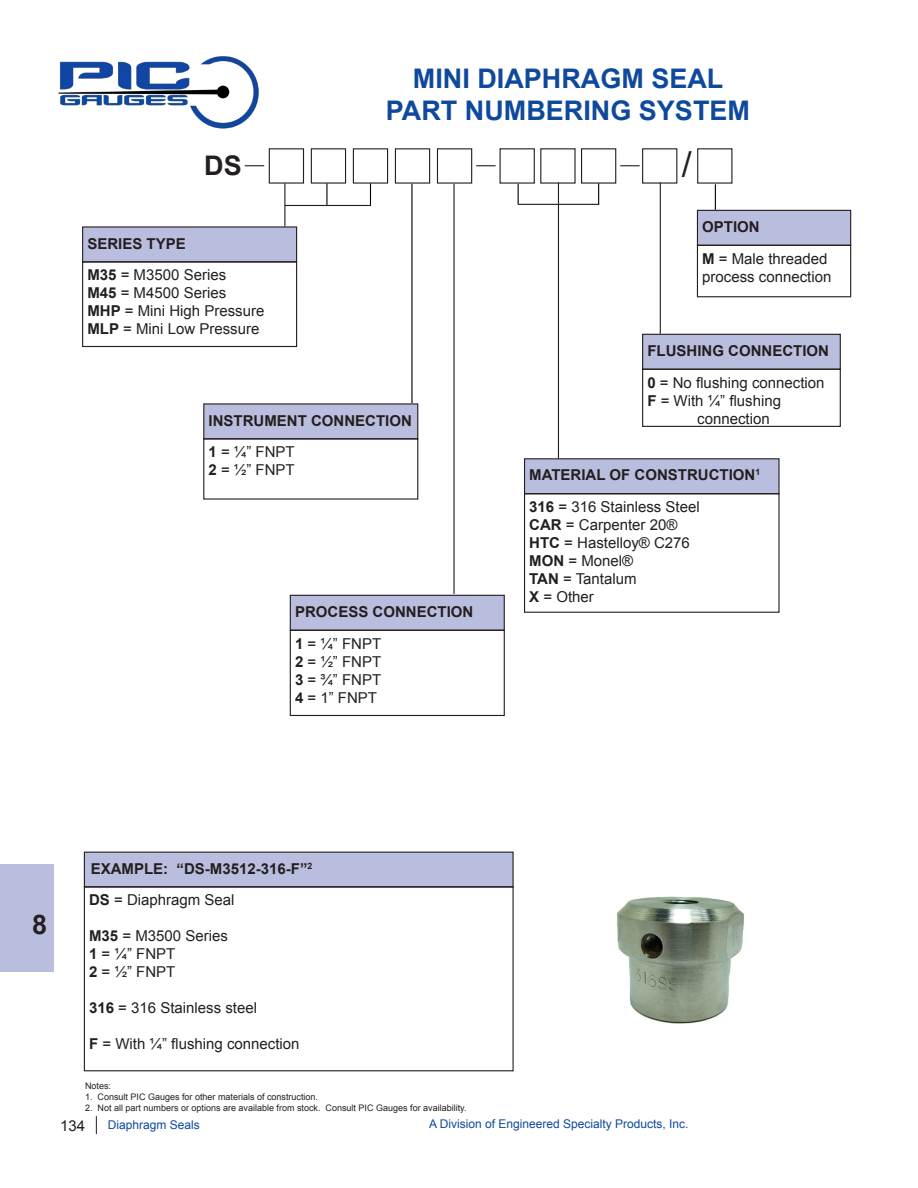
<style>
.page{position:relative;width:918px;height:1188px;background:#fff}
.page>*{position:absolute;margin:0;border:0;box-sizing:border-box;transform-origin:0 0}
.t1{font:36px "Arial";color:#231f20}
.t2{font:700 27px "Arial";color:#0f499d}
.t3{font:700 27px "Arial";color:#231f20}
.t4{font:15px "Arial";color:#231f20}
.t5{font:700 15px "Arial";color:#231f20}
.t6{font:12px "Arial";color:#0f499d}
.t7{font:9px "Arial";color:#231f20}
.s1{font-weight:700}
</style>
<div class="page">
<img style="left:58px;top:56px;width:201px;height:73px">
<svg style="left:96px;top:1116px;width:1px;height:18px"></svg>
<div style="left:269px;top:148px;width:35px;height:36px;border:1px solid #231f20"></div>
<div style="left:395px;top:148px;width:35px;height:36px;border:1px solid #231f20"></div>
<div style="left:311px;top:148px;width:35px;height:36px;border:1px solid #231f20"></div>
<div style="left:353px;top:148px;width:35px;height:36px;border:1px solid #231f20"></div>
<div style="left:581px;top:148px;width:35px;height:36px;border:1px solid #231f20"></div>
<svg style="left:620px;top:165px;width:20px;height:1px"></svg>
<div style="left:83px;top:227px;width:214px;height:35px;background:#babede"></div>
<hr style="left:284px;top:183px;width:1px;height:43px;background:#231f20">
<div style="left:82px;top:261px;width:215px;height:86px;border:1px solid #231f20"></div>
<div style="left:204px;top:404px;width:214px;height:35px;background:#babede"></div>
<div style="left:203px;top:438px;width:215px;height:62px;border:1px solid #231f20"></div>
<hr style="left:285px;top:205px;width:86px;height:1px;background:#231f20">
<hr style="left:411px;top:184px;width:2px;height:219px;background:#000">
<div style="left:290px;top:595px;width:214px;height:35px;background:#babede"></div>
<div style="left:290px;top:595px;width:215px;height:36px;border:1px solid #231f20"></div>
<div style="left:290px;top:630px;width:215px;height:86px;border:1px solid #231f20"></div>
<div style="left:525px;top:459px;width:254px;height:35px;background:#babede"></div>
<div style="left:524px;top:458px;width:256px;height:36px;border:1px solid #231f20"></div>
<div style="left:524px;top:493px;width:256px;height:120px;border:1px solid #231f20"></div>
<hr style="left:518px;top:204px;width:81px;height:1px;background:#231f20">
<hr style="left:453px;top:184px;width:2px;height:410px;background:#231f20">
<hr style="left:660px;top:183px;width:1px;height:151px;background:#231f20">
<div style="left:643px;top:334px;width:197px;height:35px;background:#babede"></div>
<div style="left:642px;top:334px;width:199px;height:36px;border:1px solid #231f20"></div>
<div style="left:642px;top:369px;width:199px;height:58px;border:1px solid #231f20"></div>
<hr style="left:558px;top:183px;width:1px;height:276px;background:#231f20">
<div style="left:84px;top:852px;width:429px;height:35px;background:#babede"></div>
<div style="left:84px;top:852px;width:430px;height:36px;border:1px solid #231f20"></div>
<div style="left:84px;top:886px;width:430px;height:185px;border:1px solid #231f20"></div>
<svg style="left:476px;top:165px;width:20px;height:1px"></svg>
<svg style="left:245px;top:165px;width:19px;height:1px"></svg>
<div style="left:437px;top:148px;width:35px;height:36px;border:1px solid #231f20"></div>
<svg style="left:326px;top:183px;width:1px;height:22px"></svg>
<svg style="left:370px;top:183px;width:1px;height:22px"></svg>
<svg style="left:518px;top:184px;width:1px;height:21px"></svg>
<svg style="left:598px;top:183px;width:1px;height:21px"></svg>
<div style="left:697px;top:210px;width:154px;height:35px;background:#babede"></div>
<div style="left:697px;top:210px;width:154px;height:36px;border:1px solid #231f20"></div>
<div style="left:697px;top:245px;width:154px;height:52px;border:1px solid #231f20"></div>
<svg style="left:715px;top:184px;width:1px;height:26px"></svg>
<img style="left:616px;top:896px;width:129px;height:128px">
<div style="left:0;top:864px;width:54px;height:108px;background:#babede"></div>
<p class="t2" style="left:413px;top:60px;width:312px">MINI DIAPHRAGM SEAL</p>
<p class="t2" style="left:386px;top:93px;width:366px">PART NUMBERING SYSTEM</p>
<p class="t3" style="left:204px;top:147px;width:39px">DS</p>
<p class="t1" style="left:682px;top:141px;width:12px">/</p>
<p class="t5" style="left:87px;top:233px;width:100px">SERIES TYPE</p>
<p class="t4" style="left:87px;top:265px;width:140px"><span class="s1">M35</span> = M3500 Series</p>
<p class="t4" style="left:87px;top:283px;width:140px"><span class="s1">M45</span> = M4500 Series</p>
<p class="t4" style="left:87px;top:301px;width:179px"><span class="s1">MHP</span> = Mini High Pressure</p>
<p class="t4" style="left:87px;top:319px;width:174px"><span class="s1">MLP</span> = Mini Low Pressure</p>
<p class="t5" style="left:702px;top:217px;width:59px">OPTION</p>
<p class="t4" style="left:702px;top:249px;width:127px"><span class="s1">M</span> = Male threaded</p>
<p class="t4" style="left:702px;top:267px;width:131px">process connection</p>
<p class="t5" style="left:209px;top:410px;width:205px">INSTRUMENT CONNECTION</p>
<p class="t4" style="left:209px;top:442px;width:88px"><span class="s1">1</span> = ¼” FNPT</p>
<p class="t4" style="left:209px;top:460px;width:88px"><span class="s1">2</span> = ½” FNPT</p>
<p class="t5" style="left:295px;top:602px;width:180px">PROCESS CONNECTION</p>
<p class="t4" style="left:295px;top:634px;width:88px"><span class="s1">1</span> = ¼” FNPT</p>
<p class="t4" style="left:295px;top:652px;width:88px"><span class="s1">2</span> = ½” FNPT</p>
<p class="t4" style="left:295px;top:670px;width:88px"><span class="s1">3</span> = ¾” FNPT</p>
<p class="t4" style="left:295px;top:688px;width:84px"><span class="s1">4</span> = 1” FNPT</p>
<p class="t5" style="left:647px;top:341px;width:183px">FLUSHING CONNECTION</p>
<p class="t4" style="left:647px;top:373px;width:179px"><span class="s1">0</span> = No flushing connection</p>
<p class="t4" style="left:647px;top:391px;width:135px"><span class="s1">F</span> = With ¼” flushing</p>
<p class="t4" style="left:697px;top:409px;width:74px">connection</p>
<p class="t5" style="left:529px;top:465px;width:232px">MATERIAL OF CONSTRUCTION<sup>1</sup></p>
<p class="t4" style="left:529px;top:497px;width:172px"><span class="s1">316</span> = 316 Stainless Steel</p>
<p class="t4" style="left:529px;top:515px;width:150px"><span class="s1">CAR</span> = Carpenter 20®</p>
<p class="t4" style="left:529px;top:533px;width:162px"><span class="s1">HTC</span> = Hastelloy® C276</p>
<p class="t4" style="left:529px;top:551px;width:105px"><span class="s1">MON</span> = Monel®</p>
<p class="t4" style="left:529px;top:569px;width:109px"><span class="s1">TAN</span> = Tantalum</p>
<p class="t4" style="left:529px;top:587px;width:66px"><span class="s1">X</span> = Other</p>
<p class="t3" style="left:32px;top:907px;width:17px">8</p>
<p class="t5" style="left:91px;top:858px;width:223px">EXAMPLE: “DS-M3512-316-F”<sup>2</sup></p>
<p class="t4" style="left:89px;top:890px;width:147px"><span class="s1">DS</span> = Diaphragm Seal</p>
<p class="t4" style="left:89px;top:926px;width:140px"><span class="s1">M35</span> = M3500 Series</p>
<p class="t4" style="left:89px;top:944px;width:88px"><span class="s1">1</span> = ¼” FNPT</p>
<p class="t4" style="left:89px;top:962px;width:88px"><span class="s1">2</span> = ½” FNPT</p>
<p class="t4" style="left:89px;top:998px;width:170px"><span class="s1">316</span> = 316 Stainless steel</p>
<p class="t4" style="left:89px;top:1034px;width:212px"><span class="s1">F</span> = With ¼” flushing connection</p>
<p class="t7" style="left:85px;top:1080px;width:28px">Notes:</p>
<p class="t7" style="left:85px;top:1091px;width:235px">1. Consult PIC Gauges for other materials of construction.</p>
<p class="t7" style="left:85px;top:1102px;width:383px">2. Not all part numbers or options are available from stock. Consult PIC Gauges for availability.</p>
<p class="t4" style="left:60px;top:1116px;width:27px">134</p>
<p class="t6" style="left:429px;top:1116px;width:261px">A Division of Engineered Specialty Products, Inc.</p>
<p class="t6" style="left:108px;top:1117px;width:94px">Diaphragm Seals</p>
</div>
